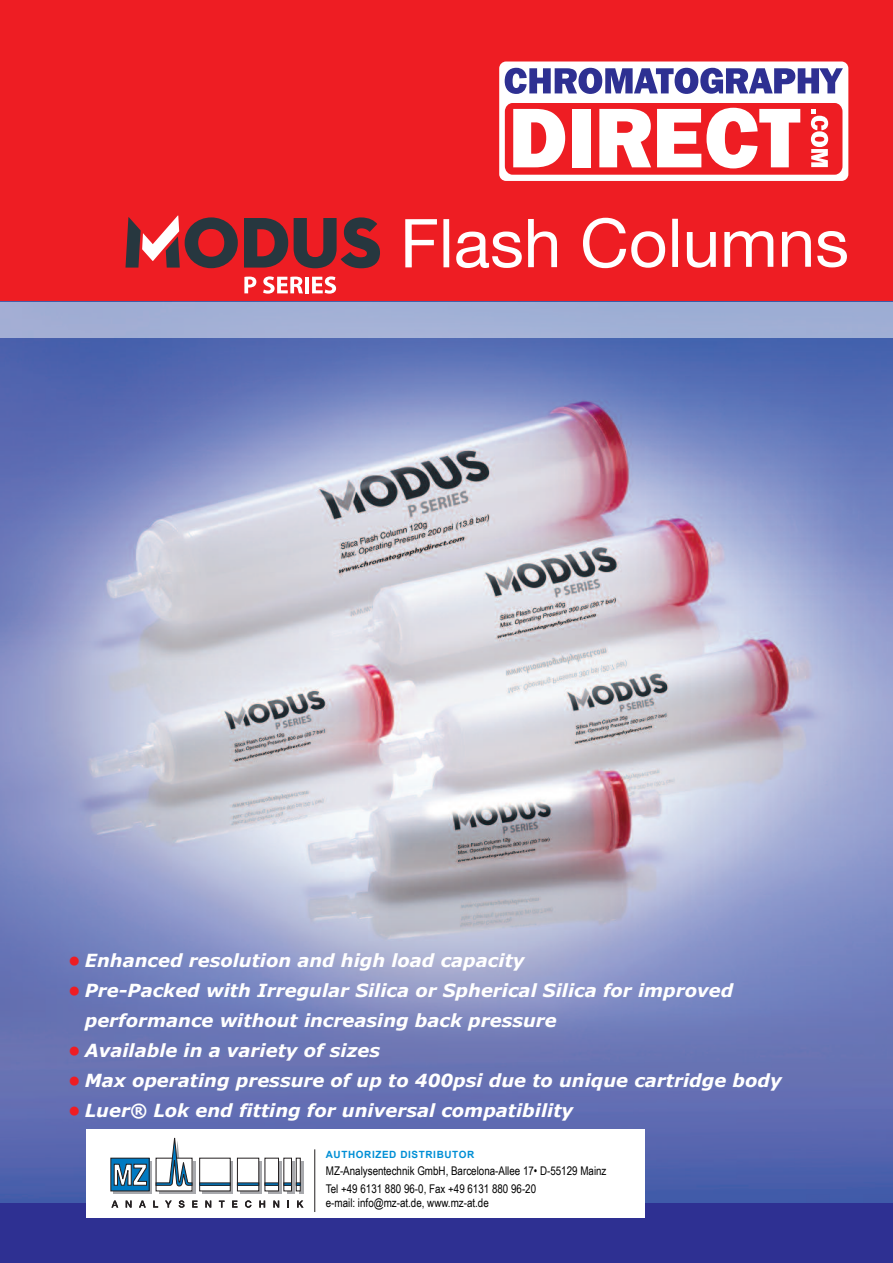
<style>
.page{position:relative;width:893px;height:1263px;background:#fff}
.page>*{position:absolute;margin:0;border:0;box-sizing:border-box;transform-origin:0 0}
.t1{font:67.5px "Helvetica Neue";color:#fff}
.t2{font:italic 700 18px/30px "Verdana";color:#fff}
.t3{font:12px/18.3px "Arial Narrow";color:#000}
.t4{font:700 9.9px "Arial";letter-spacing:.06em;color:#008fd5}
.s1{color:#ee1d23}
</style>
<div class="page">
<img style="left:0;top:301px;width:893px;height:902px">
<div style="left:0;top:0;width:893px;height:301px;background:#ee1d23"></div>
<div style="left:0;top:1203px;width:893px;height:60px;background:#2e3092"></div>
<div style="left:498px;top:61px;width:351px;height:121px;background:#fff;border-radius:8px"></div>
<div style="left:497px;top:60px;width:353px;height:123px;border:2px solid #ee1d23;border-radius:8px"></div>
<svg style="left:505px;top:68px;width:338px;height:26px"></svg>
<div style="left:505px;top:103px;width:337px;height:72px;background:#ee1d23;border-radius:8px"></div>
<svg style="left:513px;top:109px;width:52px;height:58px"></svg>
<div style="left:572px;top:109px;width:18px;height:58px;background:#fff"></div>
<svg style="left:599px;top:109px;width:52px;height:58px"></svg>
<svg style="left:657px;top:108px;width:143px;height:60px"></svg>
<svg style="left:811px;top:109px;width:17px;height:58px"></svg>
<svg style="left:244px;top:218px;width:44px;height:50px"></svg>
<svg style="left:294px;top:217px;width:86px;height:51px"></svg>
<svg style="left:125px;top:215px;width:113px;height:53px"></svg>
<svg style="left:244px;top:277px;width:12px;height:16px"></svg>
<svg style="left:263px;top:276px;width:40px;height:18px"></svg>
<hr style="left:305px;top:277px;width:4px;height:16px;background:#fff">
<svg style="left:312px;top:276px;width:24px;height:18px"></svg>
<div style="left:0;top:302px;width:893px;height:36px;background:#a0afd5"></div>
<div style="left:87px;top:1129px;width:558px;height:89px;background:#fff"></div>
<svg style="left:111px;top:1137px;width:192px;height:71px"></svg>
<hr style="left:314px;top:1149px;width:1px;height:63px;background:#231f20">
<h1 class="t1" style="left:400px;top:203px;width:450px">Flash Columns</h1>
<p class="t2" style="left:68px;top:945px;width:458px"><span class="s1">•</span> Enhanced resolution and high load capacity</p>
<p class="t2" style="left:85px;top:975px;width:650px;text-indent:-17px"><span class="s1">•</span> Pre-Packed with Irregular Silica or Spherical Silica for improved performance without increasing back pressure</p>
<p class="t2" style="left:68px;top:1035px;width:314px"><span class="s1">•</span> Available in a variety of sizes</p>
<p class="t2" style="left:68px;top:1065px;width:715px"><span class="s1">•</span> Max operating pressure of up to 400psi due to unique cartridge body</p>
<p class="t2" style="left:68px;top:1095px;width:507px"><span class="s1">•</span> Luer® Lok end fitting for universal compatibility</p>
<p class="t4" style="left:326px;top:1148px;width:150px">AUTHORIZED DISTRIBUTOR</p>
<p class="t3" style="left:326px;top:1161px;width:282px">MZ-Analysentechnik GmbH, Barcelona-Allee 17• D-55129 Mainz<br>Tel +49 6131 880 96-0, Fax +49 6131 880 96-20</p>
<p class="t3" style="left:326px;top:1193px;width:164px">e-mail: info@mz-at.de, www.mz-at.de</p>
</div>
